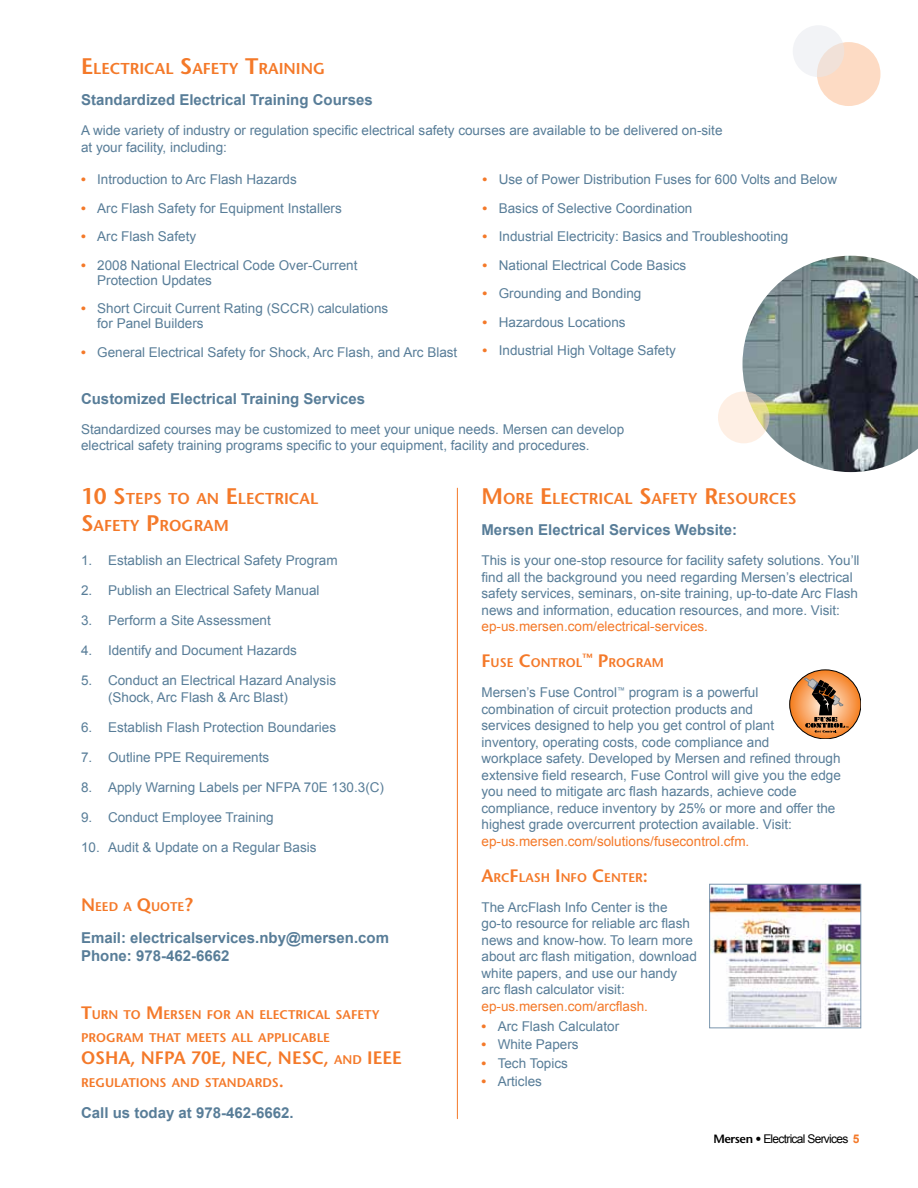
<style>
.page{position:relative;width:918px;height:1188px;background:#fff}
.page>*{position:absolute;margin:0;border:0;box-sizing:border-box;transform-origin:0 0}
.t1{font:600 18px "Stone Sans Std";color:#f47929}
.t2{font:600 15.75px/27px "Stone Sans Std";color:#f47929}
.t3{font:700 15px/18px "Arial";color:#587d98}
.t4{font:13.5px/16.5px "Arial";color:#587d98}
.t5{font:13.5px "Arial";color:#f47929}
.t6{font:600 12.6px/22.5px "Stone Sans Std";color:#f47929}
.t7{font:12px "Arial";letter-spacing:-.06em;color:#000}
.s1{font-size:22.5px}
.s2{font-weight:700;color:#f47929}
.s3{font-size:18px}
.s4{font-size:12.6px}
.s5{font-family:"Stone Sans Std";font-weight:600}
</style>
<div class="page">
<div style="left:817px;top:42px;width:64px;height:64px;background:#fddbc4;border-radius:50%"></div>
<img style="left:742px;top:256px;width:176px;height:216px">
<img style="left:711px;top:886px;width:148px;height:140px">
<div style="left:709px;top:884px;width:152px;height:144px;border:1px solid #7a95ad"></div>
<svg style="left:790px;top:670px;width:71px;height:69px"></svg>
<svg style="left:793px;top:25px;width:51px;height:52px;fill:#f2f3f6"></svg>
<hr style="left:457px;top:488px;width:1px;height:631px;background:#f47929">
<svg style="left:718px;top:391px;width:52px;height:52px;background:#f3e6d3"></svg>
<p class="t2" style="left:81px;top:55px;width:246px"><span class="s1">E</span> LECTRICAL <span class="s1">S</span>AFETY <span class="s1">T</span>RAINING</p>
<p class="t3" style="left:81px;top:91px;width:293px">Standardized Electrical Training Courses</p>
<p class="t4" style="left:81px;top:122px;width:643px">A wide variety of industry or regulation specific electrical safety courses are available to be delivered on-site at your facility, including:</p>
<p class="t4" style="left:81px;top:171px;width:217px"><span class="s2">•</span> Introduction to Arc Flash Hazards</p>
<p class="t4" style="left:81px;top:200px;width:262px"><span class="s2">•</span> Arc Flash Safety for Equipment Installers</p>
<p class="t4" style="left:81px;top:228px;width:117px"><span class="s2">•</span> Arc Flash Safety</p>
<p class="t4" style="left:97px;top:258px;width:262px;line-height:15px;text-indent:-16px"><span class="s2">•</span> 2008 National Electrical Code Over-Current<br>Protection Updates</p>
<p class="t4" style="left:97px;top:301px;width:293px;line-height:15px;text-indent:-16px"><span class="s2">•</span> Short Circuit Current Rating (SCCR) calculations for Panel Builders</p>
<p class="t4" style="left:81px;top:344px;width:378px"><span class="s2">•</span> General Electrical Safety for Shock, Arc Flash, and Arc Blast</p>
<p class="t4" style="left:483px;top:171px;width:356px"><span class="s2">•</span> Use of Power Distribution Fuses for 600 Volts and Below</p>
<p class="t4" style="left:483px;top:200px;width:211px"><span class="s2">•</span> Basics of Selective Coordination</p>
<p class="t4" style="left:483px;top:228px;width:307px"><span class="s2">•</span> Industrial Electricity: Basics and Troubleshooting</p>
<p class="t4" style="left:483px;top:257px;width:205px"><span class="s2">•</span> National Electrical Code Basics</p>
<p class="t4" style="left:483px;top:285px;width:160px"><span class="s2">•</span> Grounding and Bonding</p>
<p class="t4" style="left:483px;top:314px;width:145px"><span class="s2">•</span> Hazardous Locations</p>
<p class="t4" style="left:483px;top:342px;width:195px"><span class="s2">•</span> Industrial High Voltage Safety</p>
<p class="t3" style="left:81px;top:390px;width:286px">Customized Electrical Training Services</p>
<p class="t4" style="left:81px;top:421px;width:545px">Standardized courses may be customized to meet your unique needs. Mersen can develop electrical safety training programs specific to your equipment, facility and procedures.</p>
<p class="t2" style="left:81px;top:485px;width:239px"><span class="s1">10 S</span>TEPS TO AN <span class="s1">E</span> LECTRICAL<br><span class="s1">S</span>AFETY <span class="s1">P</span> ROGRAM</p>
<p class="t4" style="left:81px;top:552px;width:258px">1. Establish an Electrical Safety Program</p>
<p class="t4" style="left:81px;top:582px;width:240px">2. Publish an Electrical Safety Manual</p>
<p class="t4" style="left:81px;top:612px;width:191px">3. Perform a Site Assessment</p>
<p class="t4" style="left:81px;top:642px;width:218px">4. Identify and Document Hazards</p>
<p class="t4" style="left:108px;top:672px;width:230px;text-indent:-27px">5. Conduct an Electrical Hazard Analysis (Shock, Arc Flash &amp; Arc Blast)</p>
<p class="t4" style="left:81px;top:719px;width:257px">6. Establish Flash Protection Boundaries</p>
<p class="t4" style="left:81px;top:749px;width:190px">7. Outline PPE Requirements</p>
<p class="t4" style="left:81px;top:779px;width:305px">8. Apply Warning Labels per NFPA 70E 130.3(C)</p>
<p class="t4" style="left:81px;top:809px;width:194px">9. Conduct Employee Training</p>
<p class="t4" style="left:81px;top:839px;width:237px">10. Audit &amp; Update on a Regular Basis</p>
<p class="t6" style="left:81px;top:896px;width:113px"><span class="s3">N</span> EED A <span class="s3">Q</span>UOTE<span class="s3">?</span></p>
<p class="t3" style="left:81px;top:929px;width:310px">Email: electricalservices.nby@mersen.com<br>Phone: 978-462-6662</p>
<p class="t6" style="left:81px;top:1004px;width:300px"><span class="s3">T</span>URN TO <span class="s3">M</span> ERSEN FOR AN ELECTRICAL SAFETY<br>PROGRAM THAT MEETS ALL APPLICABLE</p>
<h1 class="t1" style="left:81px;top:1047px;width:163px">OSHA, NFPA 70E, NEC</h1>
<h1 class="t1" style="left:268px;top:1047px;width:109px">, NESC, <span class="s4">AND</span> IEEE</h1>
<p class="t6" style="left:81px;top:1071px;width:205px">REGULATIONS AND STANDARDS<span class="s3">.</span></p>
<p class="t3" style="left:81px;top:1105px;width:214px">Call us today at 978-462-6662.</p>
<p class="t2" style="left:482px;top:485px;width:315px"><span class="s1">M</span> ORE <span class="s1">E</span> LECTRICAL <span class="s1">S</span>AFETY <span class="s1">R</span>ESOURCES</p>
<p class="t3" style="left:482px;top:521px;width:257px">Mersen Electrical Services Website:</p>
<p class="t4" style="left:482px;top:552px;width:380px">This is your one-stop resource for facility safety solutions. You’ll find all the background you need regarding Mersen’s electrical safety services, seminars, on-site training, up-to-date Arc Flash news and information, education resources, and more. Visit:</p>
<p class="t5" style="left:482px;top:618px;width:228px">ep-us.mersen.com/electrical-services.</p>
<p class="t6" style="left:482px;top:652px;width:184px"><span class="s3">F</span> USE <span class="s3">C</span>ONTROL<sup>™</sup> <span class="s3">P</span> ROGRAM</p>
<p class="t4" style="left:482px;top:684px;width:361px">Mersen’s Fuse Control<sup>™</sup> program is a powerful<br>combination of circuit protection products and<br>services designed to help you get control of plant<br>inventory, operating costs, code compliance and<br>workplace safety. Developed by Mersen and refined through extensive field research, Fuse Control will give you the edge you need to mitigate arc flash hazards, achieve code compliance, reduce inventory by 25% or more and offer the highest grade overcurrent protection available. Visit:</p>
<p class="t5" style="left:482px;top:832px;width:269px">ep-us.mersen.com/solutions/fusecontrol.cfm.</p>
<p class="t6" style="left:481px;top:866px;width:168px"><span class="s3">A</span>RC<span class="s3">F</span> LASH <span class="s3">I</span> NFO <span class="s3">C</span>ENTER<span class="s3">:</span></p>
<p class="t4" style="left:481px;top:899px;width:217px">The ArcFlash Info Center is the go-to resource for reliable arc flash news and know-how. To learn more about arc flash mitigation, download white papers, and use our handy arc flash calculator visit:</p>
<p class="t5" style="left:481px;top:997px;width:168px">ep-us.mersen.com/arcflash.</p>
<p class="t4" style="left:481px;top:1018px;width:139px"><span class="s2">•</span> Arc Flash Calculator</p>
<p class="t4" style="left:481px;top:1036px;width:99px"><span class="s2">•</span> White Papers</p>
<p class="t4" style="left:481px;top:1055px;width:88px"><span class="s2">•</span> Tech Topics</p>
<p class="t4" style="left:481px;top:1073px;width:62px"><span class="s2">•</span> Articles</p>
<p class="t7" style="left:714px;top:1131px;width:148px"><span class="s5">Mersen •</span> Electrical Services <span class="s2">5</span></p>
</div>
